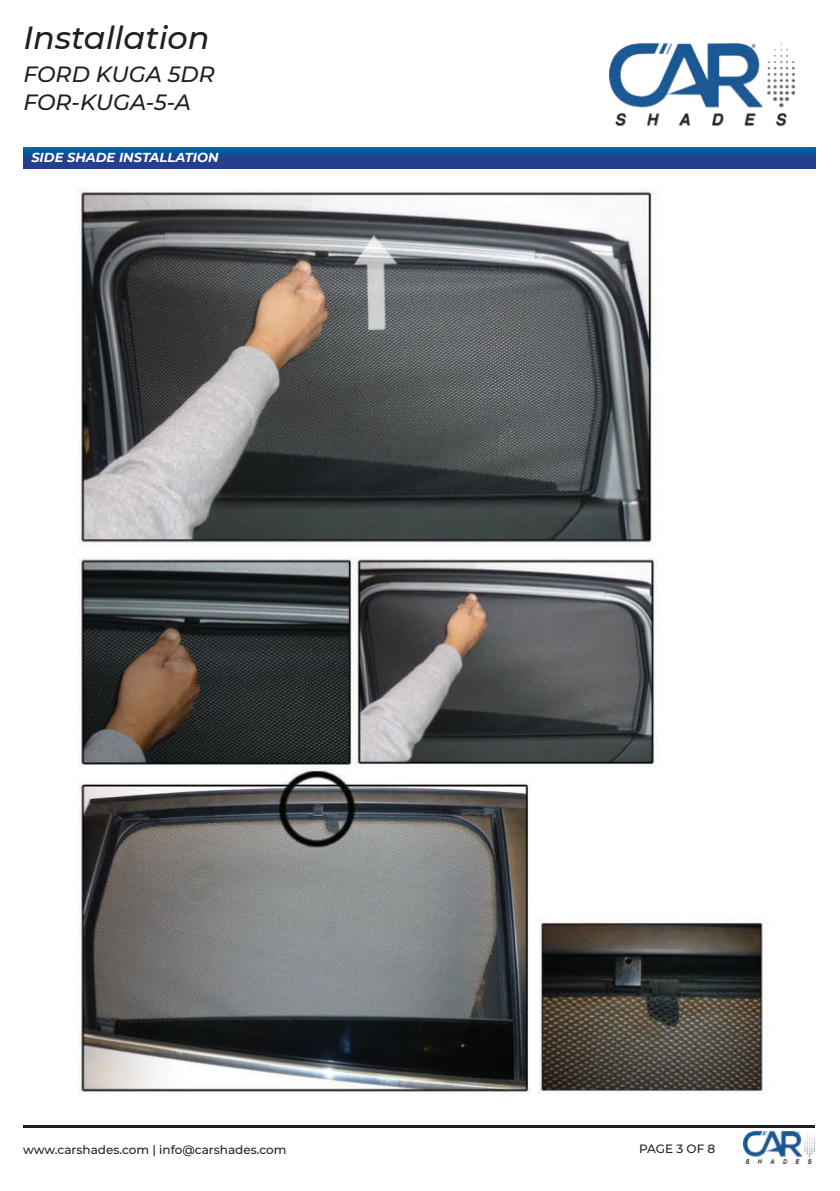
<style>
.page{position:relative;width:840px;height:1191px;background:#fff}
.page>*{position:absolute;margin:0;border:0;box-sizing:border-box;transform-origin:0 0}
.t1{font:italic 500 32px "Montserrat";color:#231f20}
.t2{font:italic 500 22px/28px "Montserrat";color:#231f20}
.t3{font:italic 700 13px "Montserrat";color:#fff}
.t4{font:500 12px "Montserrat";color:#231f20}
</style>
<div class="page">
<hr style="left:23px;top:1125px;width:791px;height:2px;background:#231f20">
<img style="left:743px;top:1131px;width:71px;height:32px">
<img style="left:609px;top:43px;width:184px;height:83px">
<svg style="left:23px;top:147px;width:792px;height:21px;background:#164b96"></svg>
<img style="left:78px;top:188px;width:685px;height:906px">
<h1 class="t1" style="left:23px;top:19px;width:188px">Installation</h1>
<h2 class="t2" style="left:23px;top:60px;width:193px">FORD KUGA 5DR<br>FOR-KUGA-5-A</h2>
<p class="t3" style="left:31px;top:150px;width:189px">SIDE SHADE INSTALLATION</p>
<p class="t4" style="left:23px;top:1144px;width:265px">www.carshades.com | info@carshades.com</p>
<p class="t4" style="left:638px;top:1144px;width:78px">PAGE 3 OF 8</p>
</div>
